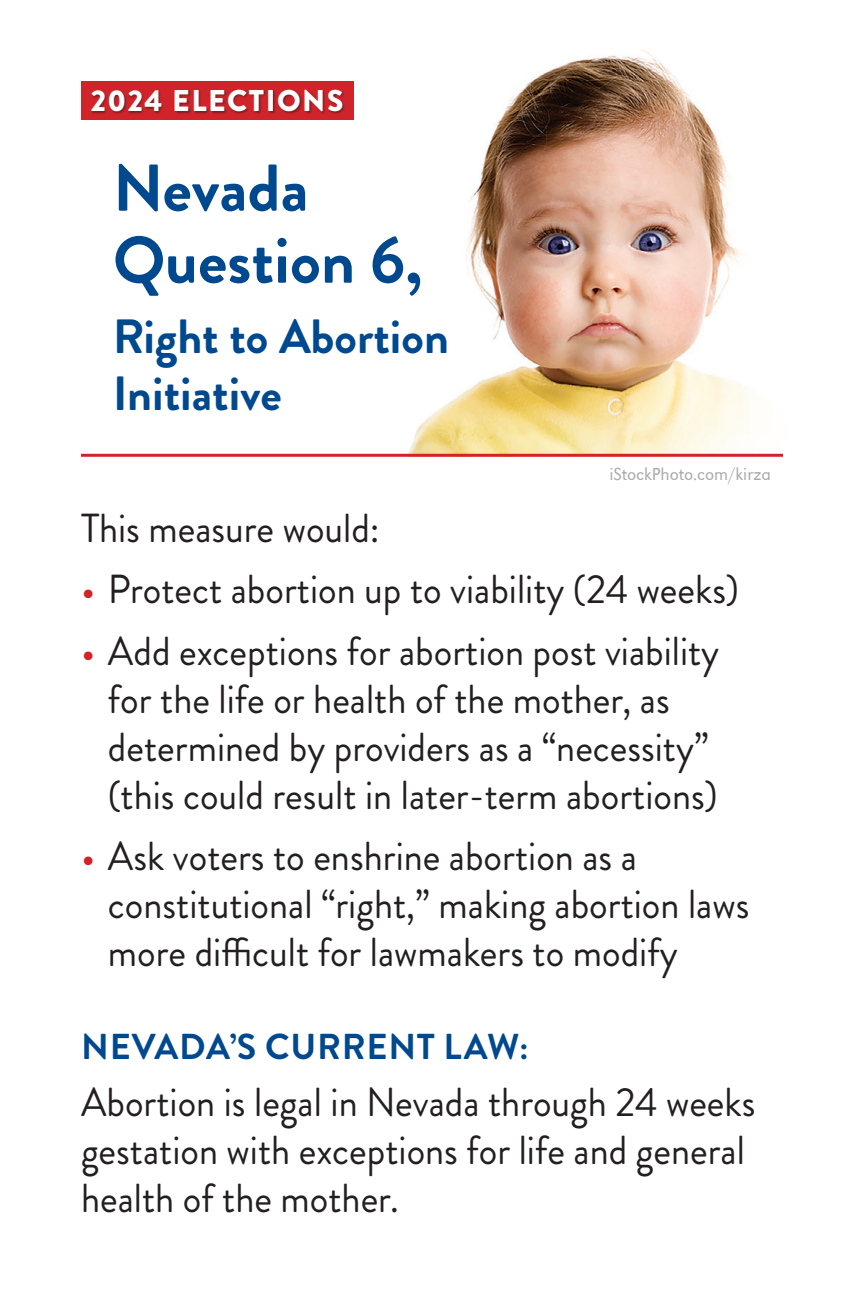
<style>
.page{position:relative;width:864px;height:1296px;background:#fff}
.page>*{position:absolute;margin:0;border:0;box-sizing:border-box;transform-origin:0 0}
.t1{font:700 66px/72px "Brandon Grotesque";color:#01498e}
.t2{font:700 48px/57px "Brandon Grotesque";color:#01498e}
.t3{font:40.5px/48px "Brandon Grotesque";color:#231f20;scale:.95 1}
.t4{font:700 36px "Brandon Grotesque";letter-spacing:.02em;color:#01498e}
.t5{font:900 30px "Brandon Grotesque";letter-spacing:.05em;color:#fff}
.t6{font:300 18px "URW Grotesk T";color:#a8a9ad}
.s1{color:#d1232a}
</style>
<div class="page">
<img style="left:368px;top:49px;width:415px;height:405px">
<hr style="left:81px;top:454px;width:702px;height:3px;background:#d1232a">
<div style="left:81px;top:81px;width:272px;height:39px;background:#d1232a"></div>
<div style="left:91px;top:90px;width:254px;height:25px;background:#231f20;opacity:.5"></div>
<p class="t5" style="left:91px;top:79px;width:254px">2024 ELECTIONS</p>
<h1 class="t1" style="left:113px;top:153px;width:311px">Nevada<br>Question 6,</h1>
<p class="t2" style="left:113px;top:309px;width:338px">Right to Abortion<br>Initiative</p>
<p class="t6" style="left:609px;top:464px;width:163px">iStockPhoto.com/kirza</p>
<p class="t3" style="left:81px;top:504px;width:316px">This measure would:</p>
<p class="t3" style="left:81px;top:566px;width:694px"><span class="s1">•</span> Protect abortion up to viability (24 weeks)</p>
<p class="t3" style="left:108px;top:627px;width:645px;text-indent:-27px"><span class="s1">•</span> Add exceptions for abortion post viability for the life or health of the mother, as determined by providers as a “necessity” (this could result in later-term abortions)</p>
<p class="t3" style="left:108px;top:833px;width:677px;text-indent:-27px"><span class="s1">•</span> Ask voters to enshrine abortion as a constitutional “right,” making abortion laws more difficult for lawmakers to modify</p>
<p class="t4" style="left:81px;top:1022px;width:449px">NEVADA’S CURRENT LAW:</p>
<p class="t3" style="left:81px;top:1079px;width:711px">Abortion is legal in Nevada through 24 weeks gestation with exceptions for life and general health of the mother.</p>
</div>
